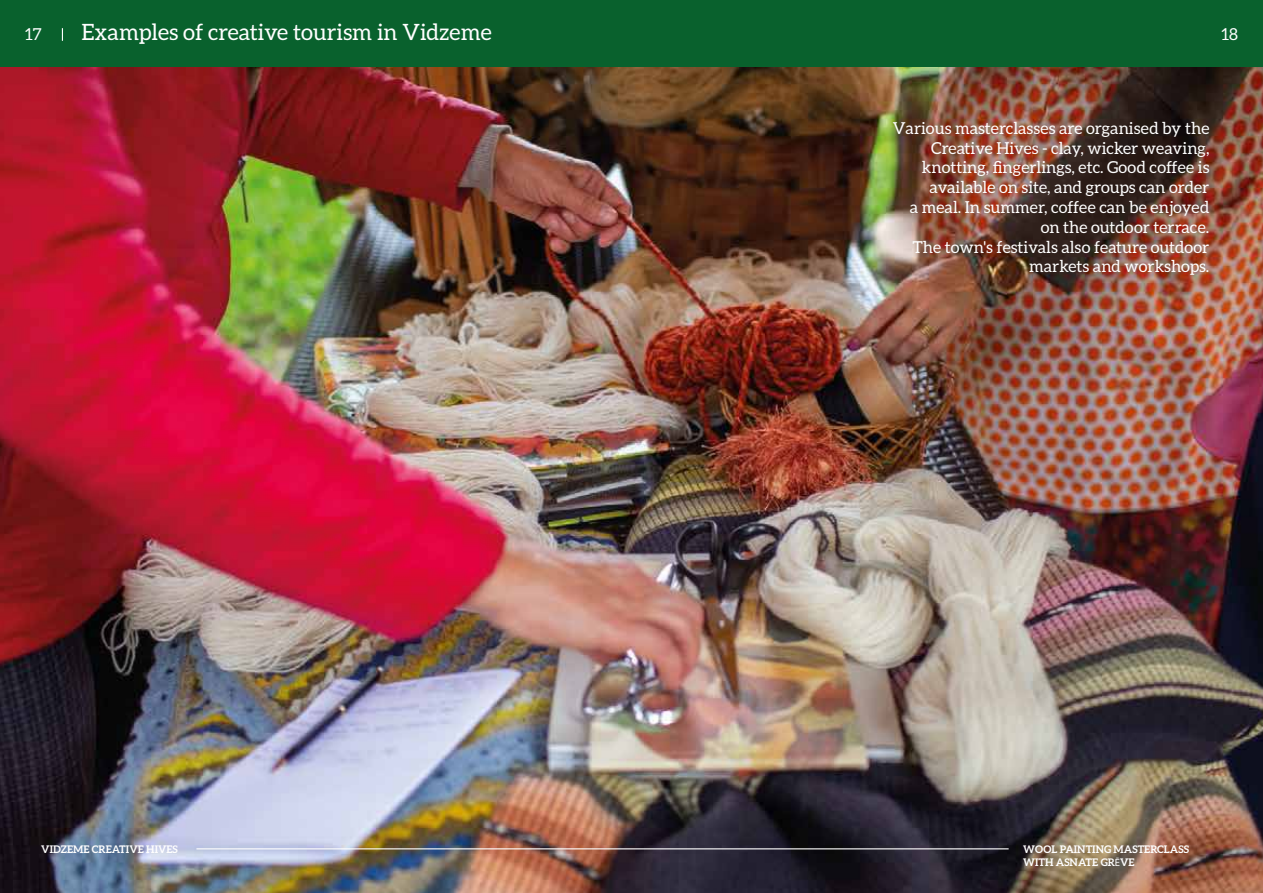
<style>
.page{position:relative;width:1263px;height:893px;background:#fff}
.page>*{position:absolute;margin:0;border:0;box-sizing:border-box;transform-origin:0 0}
.t1{font:22.5px "Aleo";color:#fff}
.t2{font:16.5px/19.8px "Aleo";color:#fff;text-align:right}
.t3{font:700 10.5px/12.6px "Aleo";color:#fff}
.s1{font-family:"Myriad Pro";font-weight:400}
</style>
<div class="page">
<img style="left:0;top:67px;width:1263px;height:826px">
<div style="left:0;top:0;width:1263px;height:67px;background:#09612d"></div>
<hr style="left:196px;top:848px;width:813px;height:1px;background:#fff">
<svg style="left:62px;top:28px;width:1px;height:13px"></svg>
<p class="t2" style="left:25px;top:24px;width:18px">17</p>
<h1 class="t1" style="left:81px;top:20px;width:412px">Examples of creative tourism in Vidzeme</h1>
<p class="t2" style="left:1221px;top:24px;width:18px">18</p>
<p class="t3" style="left:41px;top:843px;width:138px">VIDZEME CREATIVE HIVES</p>
<p class="t2" style="left:893px;top:118px;width:318px">Various masterclasses are organised by the Creative Hives - clay, wicker weaving, knotting, fingerlings, etc. Good coffee is available on site, and groups can order<br>a meal. In summer, coffee can be enjoyed on the outdoor terrace.<br>The town's festivals also feature outdoor markets and workshops.</p>
<p class="t3" style="left:1023px;top:843px;width:167px">WOOL PAINTING MASTERCLASS<br>WITH ASNATE GR<span class="s1">Ē</span>VE</p>
</div>
